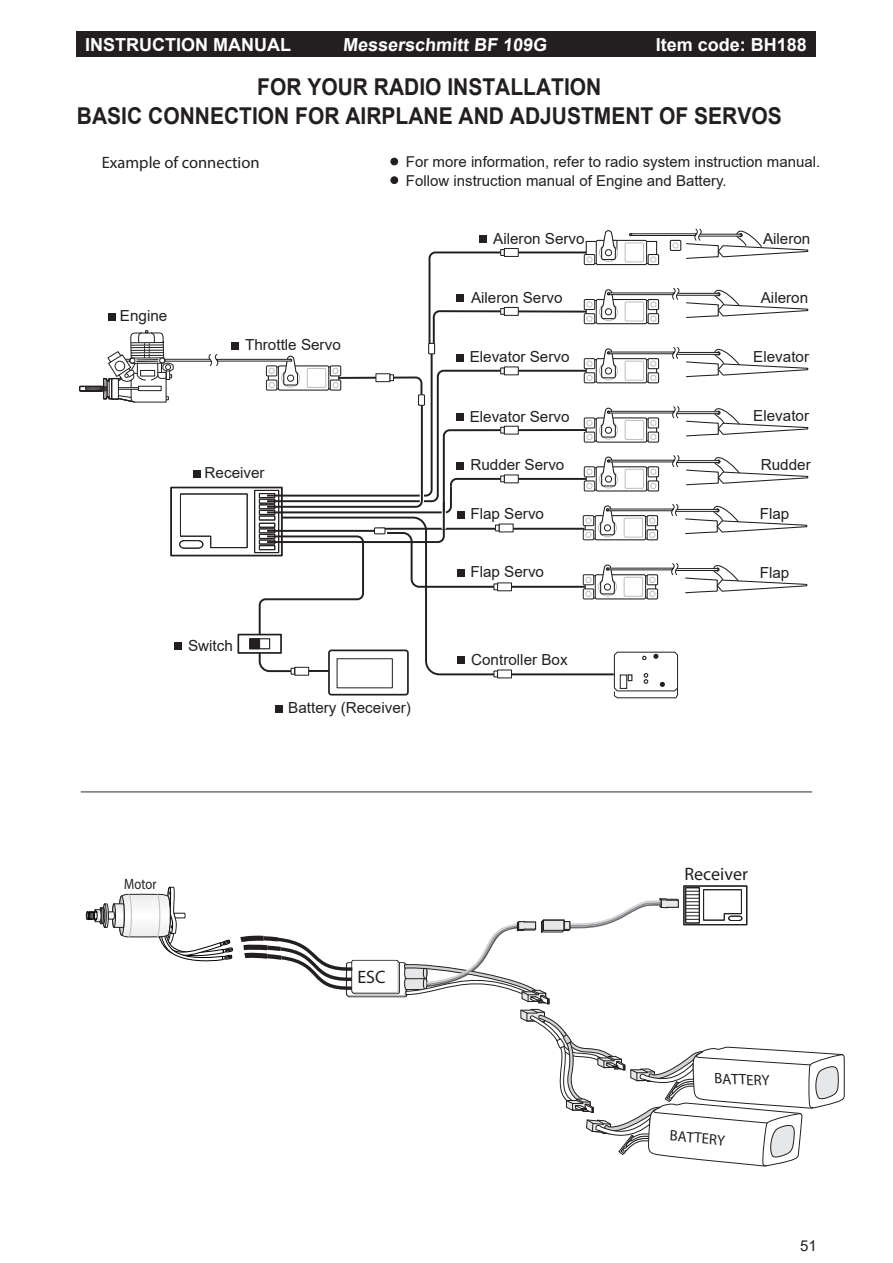
<style>
.page{position:relative;width:893px;height:1263px;background:#fff}
.page>*{position:absolute;margin:0;border:0;box-sizing:border-box;transform-origin:0 0}
.t1{font:700 23.25px/28.5px "Arial";color:#231f20;text-align:center;scale:.9 1}
.t2{font:700 18px "Arial";color:#fff}
.t3{font:700 18px "Arial";color:#231f20}
.t4{font:700 16.5px "Arial";color:#231f20}
.t5{font:15.3px "Arial";color:#231f20}
.t6{font:15px/19.5px "Arial";color:#231f20}
.t7{font:700 15px "Arial";color:#231f20}
.t8{font:700 15px "Arial";color:#231f20;scale:.85 1}
</style>
<div class="page">
<svg style="left:295px;top:636px;width:318px;height:40px"></svg>
<div style="left:391px;top:158px;width:7px;height:7px;background:#231f20;border-radius:50%"></div>
<div style="left:390px;top:158px;width:8px;height:7px;border:1px solid #231f20;border-radius:50%"></div>
<div style="left:391px;top:177px;width:7px;height:7px;background:#231f20;border-radius:50%"></div>
<div style="left:390px;top:176px;width:8px;height:8px;border:1px solid #231f20;border-radius:50%"></div>
<hr style="left:81px;top:791px;width:731px;height:1px;background:#2d2c2b">
<div style="left:683px;top:885px;width:64px;height:40px;border:1px solid #231f20"></div>
<svg style="left:86px;top:886px;width:759px;height:281px"></svg>
<div style="left:237px;top:634px;width:45px;height:20px;background:#fff;border:2px solid #231f20"></div>
<div style="left:249px;top:638px;width:21px;height:11px;background:#fff;border:1px solid #231f20"></div>
<div style="left:249px;top:638px;width:11px;height:11px;background:#231f20;border:1px solid #231f20"></div>
<svg style="left:258px;top:651px;width:37px;height:24px"></svg>
<div style="left:294px;top:667px;width:15px;height:9px;border:1px solid #231f20"></div>
<hr style="left:309px;top:670px;width:20px;height:2px;background:#231f20">
<div style="left:328px;top:649px;width:81px;height:46px;border:2px solid #231f20;border-radius:2px"></div>
<div style="left:337px;top:659px;width:55px;height:29px;background:#fff"></div>
<div style="left:337px;top:658px;width:56px;height:30px;border:1px solid #231f20"></div>
<div style="left:276px;top:705px;width:7px;height:7px;background:#231f20"></div>
<div style="left:175px;top:642px;width:7px;height:8px;background:#231f20"></div>
<div style="left:457px;top:657px;width:7px;height:7px;background:#231f20"></div>
<svg style="left:493px;top:671px;width:4px;height:6px"></svg>
<svg style="left:79px;top:228px;width:730px;height:408px"></svg>
<div style="left:504px;top:426px;width:15px;height:8px;background:#fff;border:1px solid #231f20"></div>
<div style="left:374px;top:528px;width:11px;height:6px;background:#fff"></div>
<div style="left:374px;top:527px;width:11px;height:7px;border:1px solid #231f20"></div>
<div style="left:497px;top:670px;width:15px;height:8px;background:#fff;border:1px solid #231f20"></div>
<svg style="left:613px;top:651px;width:65px;height:48px"></svg>
<div style="left:620px;top:675px;width:7px;height:14px;border:1px solid #231f20"></div>
<div style="left:77px;top:31px;width:739px;height:25px;background:#231f20"></div>
<p class="t2" style="left:85px;top:38px;width:207px">INSTRUCTION MANUAL</p>
<p class="t2" style="left:656px;top:38px;width:153px">Item code: BH188</p>
<p class="t2" style="left:343px;top:38px;width:207px">Messerschmitt BF 109G</p>
<h1 class="t1" style="left:77px;top:75px;width:784px">FOR YOUR RADIO INSTALLATION<br>BASIC CONNECTION FOR AIRPLANE AND ADJUSTMENT OF SERVOS</h1>
<p class="t6" style="left:406px;top:153px;width:416px">For more information, refer to radio system instruction manual.<br>Follow instruction manual of Engine and Battery.</p>
<p class="t4" style="left:102px;top:156px;width:159px">Example of connection</p>
<p class="t5" style="left:120px;top:310px;width:49px">Engine</p>
<p class="t5" style="left:245px;top:339px;width:97px">Throttle Servo</p>
<p class="t5" style="left:205px;top:467px;width:62px">Receiver</p>
<p class="t5" style="left:188px;top:639px;width:46px">Switch</p>
<p class="t5" style="left:288px;top:702px;width:124px">Battery (Receiver)</p>
<p class="t5" style="left:493px;top:232px;width:93px">Aileron Servo</p>
<p class="t5" style="left:471px;top:292px;width:93px">Aileron Servo</p>
<p class="t5" style="left:763px;top:233px;width:49px">Aileron</p>
<p class="t5" style="left:761px;top:292px;width:49px">Aileron</p>
<p class="t5" style="left:470px;top:351px;width:101px">Elevator Servo</p>
<p class="t5" style="left:753px;top:351px;width:57px">Elevator</p>
<p class="t5" style="left:470px;top:410px;width:101px">Elevator Servo</p>
<p class="t5" style="left:753px;top:410px;width:57px">Elevator</p>
<p class="t5" style="left:470px;top:459px;width:96px">Rudder Servo</p>
<p class="t5" style="left:761px;top:459px;width:51px">Rudder</p>
<p class="t5" style="left:470px;top:508px;width:75px">Flap Servo</p>
<p class="t5" style="left:760px;top:508px;width:31px">Flap</p>
<p class="t5" style="left:470px;top:566px;width:75px">Flap Servo</p>
<p class="t5" style="left:760px;top:567px;width:31px">Flap</p>
<p class="t5" style="left:471px;top:654px;width:98px">Controller Box</p>
<p class="t8" style="left:124px;top:878px;width:40px">Motor</p>
<p class="t3" style="left:357px;top:970px;width:30px">ESC</p>
<p class="t3" style="left:684px;top:867px;width:65px">Receiver</p>
<p class="t7" style="left:715px;top:1072px;width:57px;rotate:2deg">BATTERY</p>
<p class="t7" style="left:671px;top:1129px;width:57px;rotate:6deg">BATTERY</p>
<p class="t6" style="left:800px;top:1238px;width:18px">51</p>
</div>
